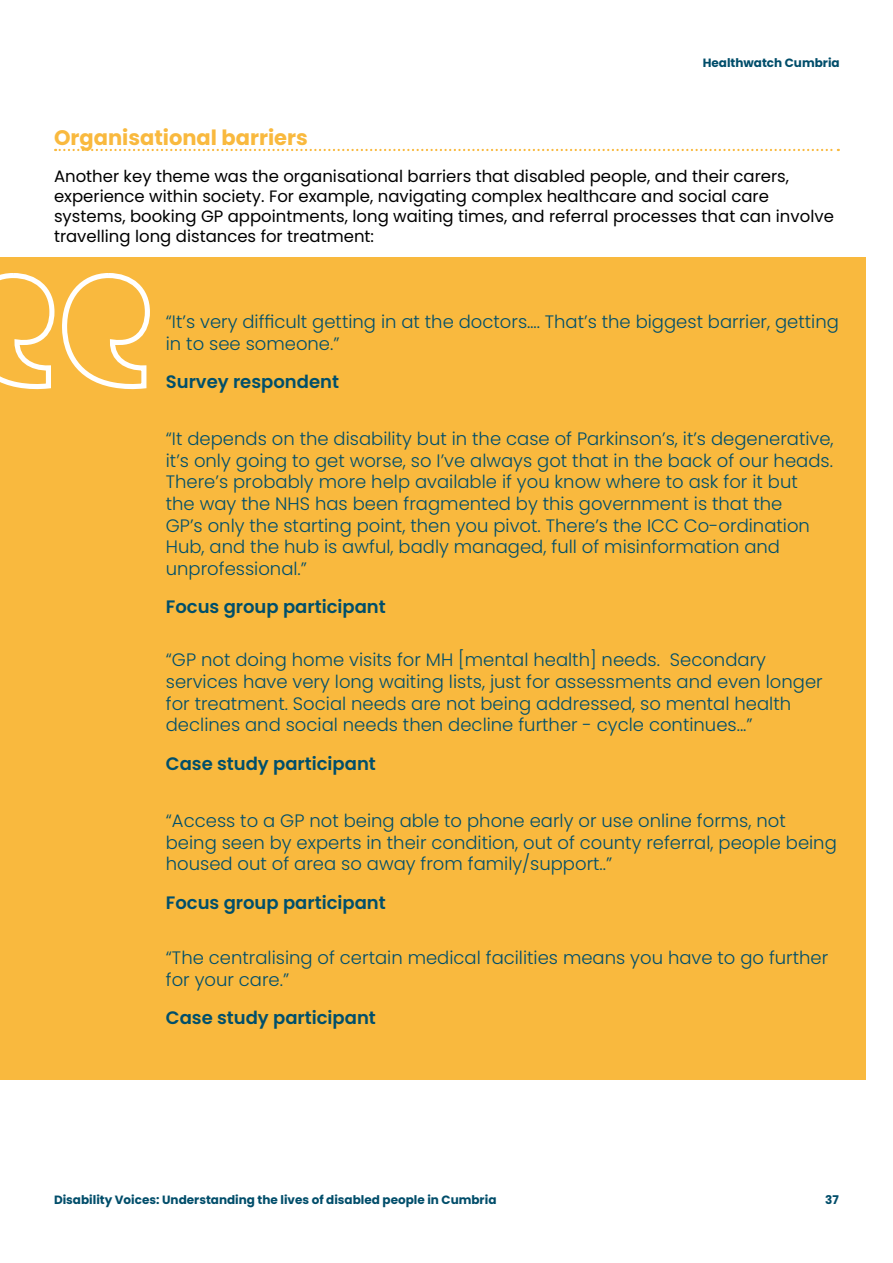
<style>
.page{position:relative;width:893px;height:1263px;background:#fff}
.page>*{position:absolute;margin:0;border:0;box-sizing:border-box;transform-origin:0 0}
.t1{font:700 21px "Poppins";color:#f9b93e}
.t2{font:300 18px/21.6px "Poppins";color:#004f6b}
.t3{font:600 18px "Poppins";color:#004f6b}
.t4{font:16.5px/19.8px "Poppins";color:#000}
.t5{font:700 12px "Poppins";color:#004d6a}
</style>
<div class="page">
<div style="left:0;top:257px;width:865px;height:823px;background:#f9b93e"></div>
<svg style="left:0;top:273px;width:150px;height:117px"></svg>
<svg style="left:55px;top:149px;width:784px;height:2px"></svg>
<p class="t5" style="left:703px;top:55px;width:139px">Healthwatch Cumbria</p>
<p class="t1" style="left:54px;top:126px;width:255px">Organisational barriers</p>
<p class="t4" style="left:54px;top:167px;width:781px">Another key theme was the organisational barriers that disabled people, and their carers, experience within society. For example, navigating complex healthcare and social care systems, booking GP appointments, long waiting times, and referral processes that can involve travelling long distances for treatment:</p>
<p class="t2" style="left:166px;top:311px;width:675px">“It’s very difficult getting in at the doctors…. That’s the biggest barrier, getting in to see someone.”</p>
<p class="t3" style="left:166px;top:372px;width:175px">Survey respondent</p>
<p class="t2" style="left:166px;top:428px;width:669px">“It depends on the disability but in the case of Parkinson’s, it’s degenerative, it’s only going to get worse, so I’ve always got that in the back of our heads.<br>There’s probably more help available if you know where to ask for it but<br>the way the NHS has been fragmented by this government is that the<br>GP’s only the starting point, then you pivot. There’s the ICC Co-ordination Hub, and the hub is awful, badly managed, full of misinformation and unprofessional.”</p>
<p class="t3" style="left:166px;top:597px;width:221px">Focus group participant</p>
<p class="t2" style="left:166px;top:649px;width:658px">“GP not doing home visits for MH [mental health] needs. Secondary services have very long waiting lists, just for assessments and even longer for treatment. Social needs are not being addressed, so mental health declines and social needs then decline further - cycle continues...”</p>
<p class="t3" style="left:166px;top:753px;width:212px">Case study participant</p>
<p class="t2" style="left:166px;top:810px;width:672px">“Access to a GP not being able to phone early or use online forms, not being seen by experts in their condition, out of county referral, people being housed out of area so away from family/support..”</p>
<p class="t3" style="left:166px;top:892px;width:221px">Focus group participant</p>
<p class="t2" style="left:166px;top:947px;width:664px">“The centralising of certain medical facilities means you have to go further for your care.”</p>
<p class="t3" style="left:166px;top:1007px;width:212px">Case study participant</p>
<p class="t5" style="left:54px;top:1192px;width:444px">Disability Voices: Understanding the lives of disabled people in Cumbria</p>
<p class="t5" style="left:825px;top:1192px;width:15px">37</p>
</div>
